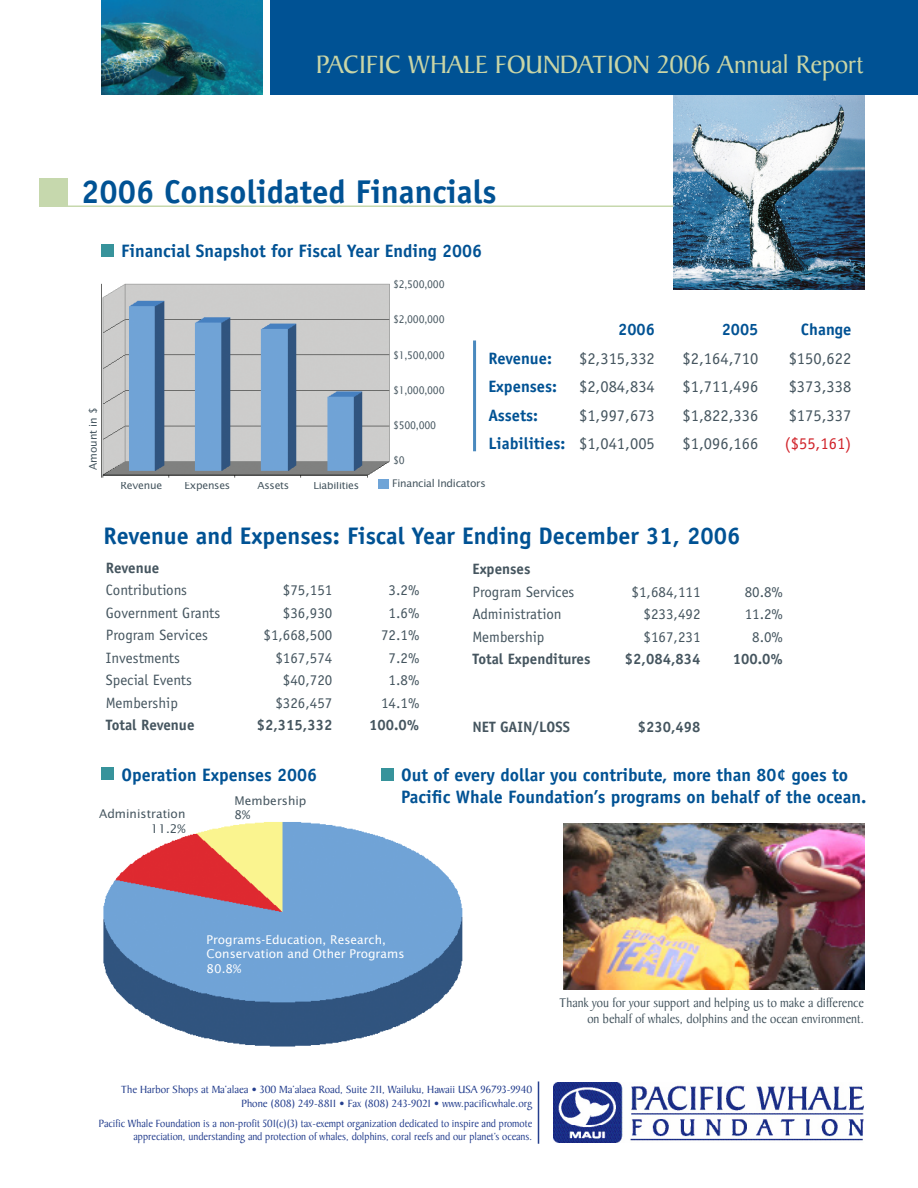
<style>
.page{position:relative;width:918px;height:1188px;background:#fff}
.page>*{position:absolute;margin:0;border:0;box-sizing:border-box;transform-origin:0 0}
.t1{font:700 33px "Officina Sans";color:#005294}
.t2{font:27px "Baker Signet";color:#c9d5a6}
.t3{font:700 24px "Officina Sans";color:#005294}
.t4{font:700 18px/21.6px "Officina Sans";color:#005294}
.t5{font:16.5px "Officina Sans";color:#45555f}
.t6{font:700 16.5px "Officina Sans";color:#005294}
.t7{font:16.5px "Officina Sans";color:#d1232a}
.t8{font:15px "Officina Sans";color:#45555f}
.t9{font:700 15px "Officina Sans";color:#45555f}
.t10{font:13.5px/16.2px "Baker Signet";color:#45555f;text-align:right;scale:.95 1}
.t11{font:12px "Lucida Sans";color:#fff}
.t12{font:12px "Lucida Sans";color:#45555f}
.t13{font:11.25px "Baker Signet";color:#253f8e;scale:.95 1}
.t14{font:11.25px "Baker Signet";color:#253f8e}
.t15{font:10.5px "Lucida Sans";letter-spacing:-.025em;color:#45555f}
.t16{font:10.5px "Lucida Sans";letter-spacing:-.025em;color:#45555f;scale:.9 1}
.t17{font:10.5px "Lucida Sans";color:#45555f}
.s1{font-weight:400;color:#45555f}
</style>
<div class="page">
<img style="left:673px;top:94px;width:192px;height:196px">
<hr style="left:40px;top:206px;width:633px;height:1px;background:#c6d8ad">
<img style="left:553px;top:1082px;width:311px;height:60px">
<hr style="left:538px;top:1081px;width:1px;height:63px;background:#253f8e">
<div style="left:39px;top:179px;width:29px;height:28px;background:#c6d8ad"></div>
<img style="left:103px;top:822px;width:360px;height:225px">
<img style="left:101px;top:283px;width:289px;height:198px">
<div style="left:378px;top:479px;width:10px;height:9px;background:#6fa4d7"></div>
<hr style="left:473px;top:340px;width:3px;height:111px;background:#4a89be">
<div style="left:101px;top:245px;width:13px;height:12px;background:#37939b"></div>
<div style="left:101px;top:768px;width:13px;height:12px;background:#37939b"></div>
<img style="left:101px;top:0;width:161px;height:94px">
<div style="left:270px;top:0;width:648px;height:94px;background:#005294"></div>
<img style="left:563px;top:824px;width:301px;height:165px">
<div style="left:381px;top:768px;width:13px;height:13px;background:#37939b"></div>
<p class="t2" style="left:316px;top:50px;width:549px">PACIFIC WHALE FOUNDATION 2006 Annual Report</p>
<p class="t1" style="left:81px;top:171px;width:417px">2006 Consolidated Financials</p>
<p class="t17" style="left:87px;top:470px;width:65px;rotate:-90deg">Amount in $</p>
<p class="t4" style="left:121px;top:240px;width:362px">Financial Snapshot for Fiscal Year Ending 2006</p>
<p class="t15" style="left:121px;top:479px;width:43px">Revenue</p>
<p class="t15" style="left:185px;top:479px;width:47px">Expenses</p>
<p class="t15" style="left:258px;top:479px;width:33px">Assets</p>
<p class="t15" style="left:313px;top:479px;width:47px">Liabilities</p>
<p class="t16" style="left:393px;top:278px;width:59px">$2,500,000</p>
<p class="t16" style="left:393px;top:313px;width:59px">$2,000,000</p>
<p class="t16" style="left:393px;top:348px;width:59px">$1,500,000</p>
<p class="t16" style="left:393px;top:384px;width:59px">$1,000,000</p>
<p class="t16" style="left:393px;top:419px;width:50px">$500,000</p>
<p class="t16" style="left:393px;top:454px;width:15px">$0</p>
<p class="t6" style="left:618px;top:319px;width:38px">2006</p>
<p class="t6" style="left:722px;top:319px;width:38px">2005</p>
<p class="t6" style="left:801px;top:319px;width:52px">Change</p>
<p class="t6" style="left:488px;top:348px;width:65px">Revenue:</p>
<p class="t5" style="left:579px;top:349px;width:77px">$2,315,332</p>
<p class="t5" style="left:683px;top:349px;width:77px">$2,164,710</p>
<p class="t5" style="left:789px;top:349px;width:64px">$150,622</p>
<p class="t6" style="left:488px;top:376px;width:70px">Expenses:</p>
<p class="t5" style="left:579px;top:377px;width:77px">$2,084,834</p>
<p class="t5" style="left:683px;top:377px;width:77px">$1,711,496</p>
<p class="t5" style="left:789px;top:377px;width:64px">$373,338</p>
<p class="t6" style="left:488px;top:405px;width:51px">Assets:</p>
<p class="t5" style="left:579px;top:406px;width:77px">$1,997,673</p>
<p class="t5" style="left:683px;top:406px;width:77px">$1,822,336</p>
<p class="t5" style="left:789px;top:406px;width:64px">$175,337</p>
<p class="t6" style="left:488px;top:433px;width:168px">Liabilities: <span class="s1">$1,041,005</span></p>
<p class="t5" style="left:683px;top:434px;width:77px">$1,096,166</p>
<p class="t7" style="left:785px;top:434px;width:68px">($55,161)</p>
<p class="t15" style="left:392px;top:477px;width:95px">Financial Indicators</p>
<p class="t3" style="left:104px;top:521px;width:638px">Revenue and Expenses: Fiscal Year Ending December 31, 2006</p>
<p class="t9" style="left:106px;top:558px;width:55px">Revenue</p>
<p class="t8" style="left:106px;top:581px;width:83px">Contributions</p>
<p class="t8" style="left:283px;top:581px;width:51px">$75,151</p>
<p class="t8" style="left:389px;top:581px;width:32px">3.2%</p>
<p class="t8" style="left:106px;top:604px;width:116px">Government Grants</p>
<p class="t8" style="left:283px;top:604px;width:51px">$36,930</p>
<p class="t8" style="left:389px;top:604px;width:32px">1.6%</p>
<p class="t8" style="left:106px;top:626px;width:103px">Program Services</p>
<p class="t8" style="left:264px;top:626px;width:70px">$1,668,500</p>
<p class="t8" style="left:381px;top:626px;width:40px">72.1%</p>
<p class="t8" style="left:106px;top:649px;width:76px">Investments</p>
<p class="t8" style="left:275px;top:649px;width:58px">$167,574</p>
<p class="t8" style="left:389px;top:649px;width:32px">7.2%</p>
<p class="t8" style="left:106px;top:671px;width:88px">Special Events</p>
<p class="t8" style="left:283px;top:671px;width:51px">$40,720</p>
<p class="t8" style="left:389px;top:671px;width:32px">1.8%</p>
<p class="t8" style="left:106px;top:694px;width:73px">Membership</p>
<p class="t8" style="left:275px;top:694px;width:58px">$326,457</p>
<p class="t8" style="left:381px;top:694px;width:40px">14.1%</p>
<p class="t9" style="left:106px;top:716px;width:90px">Total Revenue</p>
<p class="t9" style="left:257px;top:716px;width:77px">$2,315,332</p>
<p class="t9" style="left:369px;top:716px;width:52px">100.0%</p>
<p class="t9" style="left:472px;top:560px;width:60px">Expenses</p>
<p class="t8" style="left:472px;top:583px;width:103px">Program Services</p>
<p class="t8" style="left:632px;top:583px;width:70px">$1,684,111</p>
<p class="t8" style="left:745px;top:583px;width:40px">80.8%</p>
<p class="t8" style="left:473px;top:605px;width:91px">Administration</p>
<p class="t8" style="left:644px;top:605px;width:58px">$233,492</p>
<p class="t8" style="left:745px;top:605px;width:40px">11.2%</p>
<p class="t8" style="left:473px;top:628px;width:73px">Membership</p>
<p class="t8" style="left:644px;top:628px;width:58px">$167,231</p>
<p class="t8" style="left:752px;top:628px;width:32px">8.0%</p>
<p class="t9" style="left:473px;top:650px;width:120px">Total Expenditures</p>
<p class="t9" style="left:625px;top:650px;width:77px">$2,084,834</p>
<p class="t9" style="left:733px;top:650px;width:52px">100.0%</p>
<p class="t9" style="left:473px;top:717px;width:99px">NET GAIN/LOSS</p>
<p class="t9" style="left:638px;top:717px;width:64px">$230,498</p>
<p class="t4" style="left:122px;top:764px;width:197px">Operation Expenses 2006</p>
<p class="t12" style="left:235px;top:793px;width:73px">Membership</p>
<p class="t12" style="left:99px;top:807px;width:88px">Administration</p>
<p class="t12" style="left:235px;top:808px;width:17px">8%</p>
<p class="t12" style="left:151px;top:821px;width:36px">11.2%</p>
<p class="t4" style="left:401px;top:764px;width:467px">Out of every dollar you contribute, more than 80¢ goes to<br>Pacific Whale Foundation’s programs on behalf of the ocean.</p>
<p class="t11" style="left:207px;top:932px;width:181px">Programs-Education, Research,</p>
<p class="t11" style="left:207px;top:947px;width:199px">Conservation and Other Programs</p>
<p class="t11" style="left:207px;top:961px;width:36px">80.8%</p>
<p class="t14" style="left:121px;top:1083px;width:413px">The Harbor Shops at Ma‘alaea • 300 Ma‘alaea Road, Suite 211, Wailuku, Hawaii USA 96793-9940</p>
<p class="t14" style="left:241px;top:1097px;width:292px">Phone (808) 249-8811 • Fax (808) 243-9021 • www.pacificwhale.org</p>
<p class="t13" style="left:99px;top:1117px;width:458px">Pacific Whale Foundation is a non-profit 501(c)(3) tax-exempt organization dedicated to inspire and promote</p>
<p class="t13" style="left:134px;top:1130px;width:421px">appreciation, understanding and protection of whales, dolphins, coral reefs and our planet’s oceans.</p>
<p class="t10" style="left:560px;top:995px;width:322px">Thank you for your support and helping us to make a difference on behalf of whales, dolphins and the ocean environment.</p>
</div>
